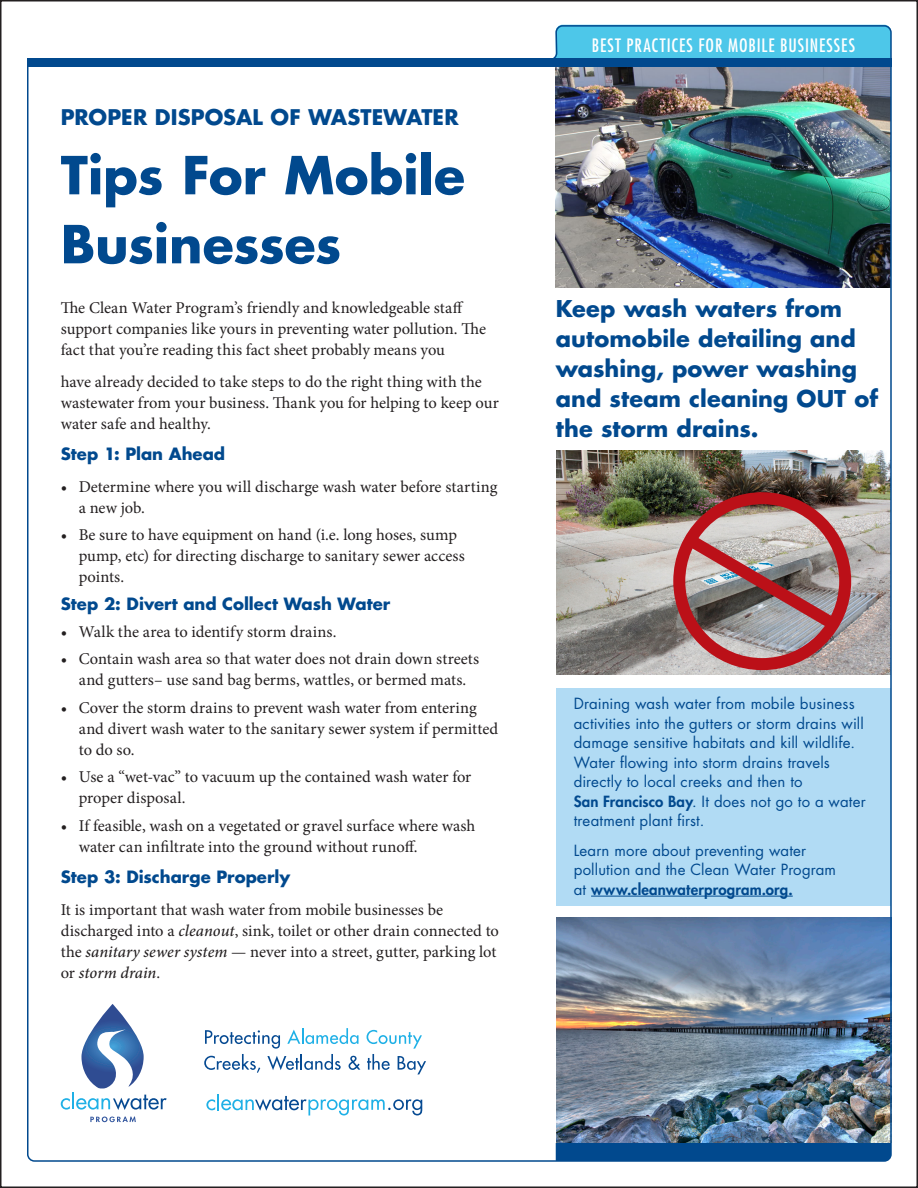
<style>
.page{position:relative;width:918px;height:1188px;background:#fff}
.page>*{position:absolute;margin:0;border:0;box-sizing:border-box;transform-origin:0 0}
._2_main_headline{font:700 51px "Futura LT Pro";letter-spacing:-.005em;color:#01498e}
._6_subhead_level_1{font:700 22.5px/30px "Futura LT Pro";color:#01498e}
._1_Eyebrow{font:700 21px "Futura LT Pro";color:#01498e}
._5_tab_copy{font:500 condensed 18px "Futura LT Pro";letter-spacing:.05em;color:#fff}
._9b_bulleted_tight_b{font:16.5px/21px "Minion Pro";color:#231f20}
._4_Body_Copy{font:16.5px/21px "Minion Pro";color:#231f20}
._9b_bulleted_tight_b-2{font:700 16.5px "Futura LT Pro";color:#01498e}
._7_Subhed_level_2{font:700 16.5px "Futura LT Pro";color:#01498e}
._4_Body_Copy-2{font:700 16.5px "Futura LT Pro";color:#01498e}
._10_SanSerif_Body_Co{font:15px/19.5px "Futura LT Pro";letter-spacing:.01em;color:#01498e}
.s1{font-weight:500;font-style:italic}
.s2{font-weight:800}
</style>
<div class="page">
<img style="left:27px;top:24px;width:865px;height:1138px">
<p class="_1_Eyebrow" style="left:61px;top:101px;width:399px">PROPER DISPOSAL OF WASTEWATER</p>
<p class="_2_main_headline" style="left:61px;top:136px;width:406px">Tips For Mobile</p>
<p class="_2_main_headline" style="left:61px;top:205px;width:282px">Businesses</p>
<p class="_4_Body_Copy" style="left:61px;top:297px;width:427px">The Clean Water Program’s friendly and knowledgeable staff support companies like yours in preventing water pollution. The fact that you’re reading this fact sheet probably means you</p>
<p class="_4_Body_Copy" style="left:61px;top:371px;width:440px">have already decided to take steps to do the right thing with the wastewater from your business. Thank you for helping to keep our water safe and healthy.</p>
<p class="_4_Body_Copy-2" style="left:61px;top:441px;width:166px">Step 1: Plan Ahead</p>
<p class="_9b_bulleted_tight_b" style="left:79px;top:476px;width:420px;text-indent:-18px">• Determine where you will discharge wash water before starting a new job.</p>
<p class="_9b_bulleted_tight_b" style="left:79px;top:524px;width:388px;text-indent:-18px">• Be sure to have equipment on hand (i.e. long hoses, sump pump, etc) for directing discharge to sanitary sewer access points.</p>
<p class="_9b_bulleted_tight_b-2" style="left:61px;top:591px;width:331px">Step 2: Divert and Collect Wash Water</p>
<p class="_9b_bulleted_tight_b" style="left:61px;top:621px;width:277px">• Walk the area to identify storm drains.</p>
<p class="_9b_bulleted_tight_b" style="left:61px;top:649px;width:420px;text-align:center">• Contain wash area so that water does not drain down streets and gutters– use sand bag berms, wattles, or bermed mats.</p>
<p class="_9b_bulleted_tight_b" style="left:79px;top:697px;width:421px;text-indent:-18px">• Cover the storm drains to prevent wash water from entering and divert wash water to the sanitary sewer system if permitted to do so.</p>
<p class="_9b_bulleted_tight_b" style="left:79px;top:767px;width:394px;text-indent:-18px">• Use a “wet-vac” to vacuum up the contained wash water for proper disposal.</p>
<p class="_9b_bulleted_tight_b" style="left:79px;top:815px;width:398px;text-indent:-18px">• If feasible, wash on a vegetated or gravel surface where wash water can infiltrate into the ground without runoff.</p>
<p class="_7_Subhed_level_2" style="left:61px;top:865px;width:231px">Step 3: Discharge Properly</p>
<p class="_4_Body_Copy" style="left:61px;top:899px;width:440px">It is important that wash water from mobile businesses be discharged into a <span class="s1">cleanout</span>, sink, toilet or other drain connected to the <span class="s1">sanitary sewer system</span> — never into a street, gutter, parking lot or <span class="s1">storm drain</span>.</p>
<p class="_5_tab_copy" style="left:592px;top:33px;width:265px">BEST PRACTICES FOR MOBILE BUSINESSES</p>
<p class="_6_subhead_level_1" style="left:556px;top:293px;width:324px">Keep wash waters from automobile detailing and washing, power washing and steam cleaning OUT of the storm drains.</p>
<p class="_10_SanSerif_Body_Co" style="left:574px;top:694px;width:292px">Draining wash water from mobile business activities into the gutters or storm drains will damage sensitive habitats and kill wildlife.<br>Water flowing into storm drains travels directly to local creeks and then to</p>
<p class="_10_SanSerif_Body_Co" style="left:574px;top:791px;width:294px"><span class="s2">San Francisco Bay</span>. It does not go to a water treatment plant first.</p>
<p class="_10_SanSerif_Body_Co" style="left:574px;top:840px;width:264px">Learn more about preventing water pollution and the Clean Water Program at <span class="s2">www.cleanwaterprogram.org.</span></p>
</div>
